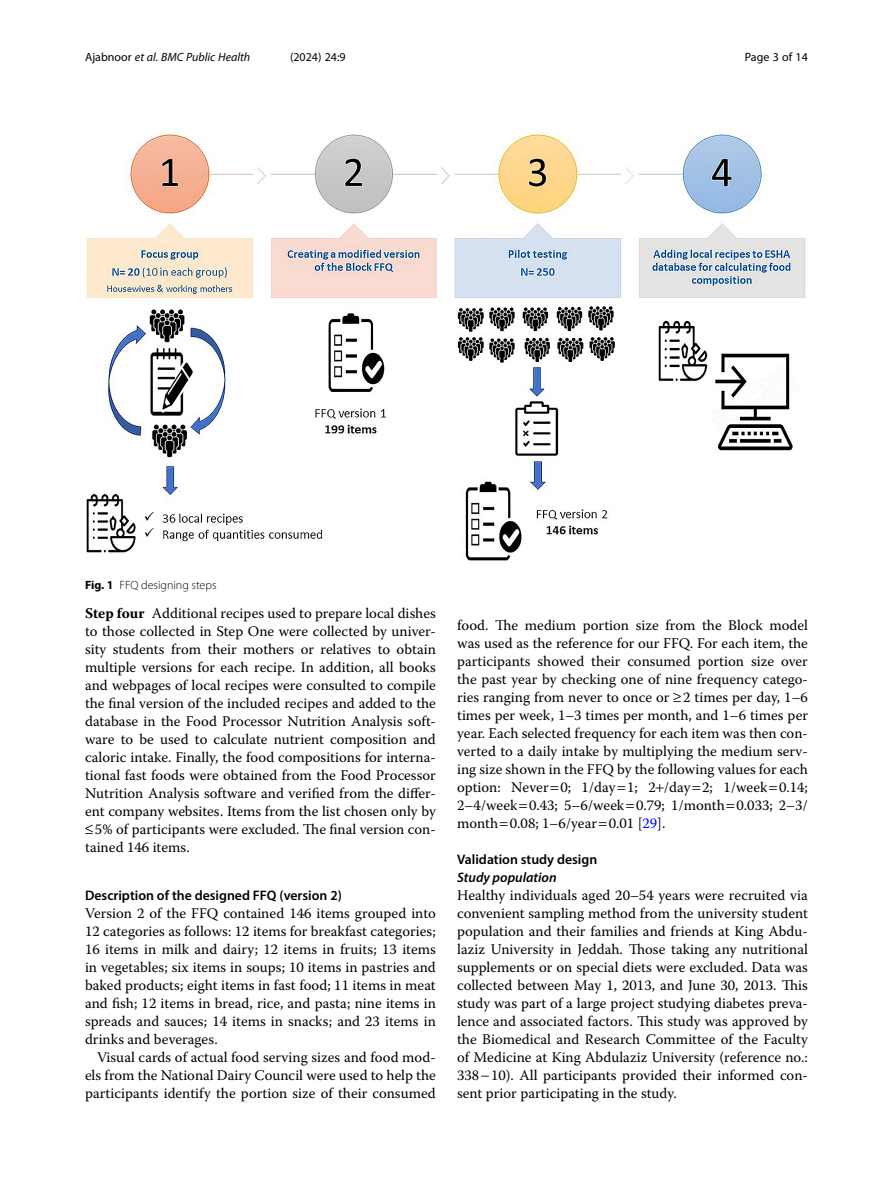
<style>
.page{position:relative;width:893px;height:1191px;background:#fff}
.page>*{position:absolute;margin:0;border:0;box-sizing:border-box;transform-origin:0 0}
.Body_Text{font:14.7px/18px "Warnock Pro";color:#000;text-align:justify}
.Body_Text_Indent{font:14.7px/18px "Warnock Pro";color:#000;text-align:justify}
.Formalpara_RuninHead{font:14.7px/18px "Warnock Pro";color:#000;text-align:justify}
.Head_2{font:600 13.8px "Myriad Pro";color:#000}
.Head_3_after_2{font:italic 600 13.8px "Myriad Pro";color:#000}
.t1{font:italic 12px "Myriad Pro";color:#000}
.Figure_Caption{font:300 12px "Myriad Pro";color:#000}
.t2{font:12px "Myriad Pro";color:#000}
.s1{font-style:normal}
.s2{font-weight:700}
.s3{color:#00f}
</style>
<div class="page">
<img style="left:86px;top:132px;width:720px;height:429px">
<p class="t1" style="left:85px;top:50px;width:167px"><span class="s1">Ajabnoor</span> et al. BMC Public Health</p>
<p class="t2" style="left:290px;top:50px;width:57px">(2024) 24:9</p>
<p class="t2" style="left:745px;top:50px;width:65px">Page 3 of 14</p>
<p class="Figure_Caption" style="left:85px;top:577px;width:133px"><span class="s2">Fig. 1</span> FFQ designing steps</p>
<p class="Formalpara_RuninHead" style="left:85px;top:603px;width:352px"><span class="s2">Step four</span> Additional recipes used to prepare local dishes to those collected in Step One were collected by univer&shy;sity students from their mothers or relatives to obtain multiple versions for each recipe. In addition, all books and webpages of local recipes were consulted to compile the final version of the included recipes and added to the database in the Food Processor Nutrition Analysis soft&shy;ware to be used to calculate nutrient composition and caloric intake. Finally, the food compositions for interna&shy;tional fast foods were obtained from the Food Processor Nutrition Analysis software and verified from the differ&shy;ent company websites. Items from the list chosen only by ≤5% of participants were excluded. The final version con&shy;tained 146 items.</p>
<p class="Head_2" style="left:85px;top:887px;width:258px">Description of the designed FFQ (version 2)</p>
<p class="Body_Text" style="left:85px;top:904px;width:352px">Version 2 of the FFQ contained 146 items grouped into 12 categories as follows: 12 items for breakfast categories; 16 items in milk and dairy; 12 items in fruits; 13 items in vegetables; six items in soups; 10 items in pastries and baked products; eight items in fast food; 11 items in meat and fish; 12 items in bread, rice, and pasta; nine items in spreads and sauces; 14 items in snacks; and 23 items in drinks and beverages.</p>
<p class="Body_Text_Indent" style="left:85px;top:1048px;width:352px;text-indent:12px">Visual cards of actual food serving sizes and food mod&shy;els from the National Dairy Council were used to help the participants identify the portion size of their consumed</p>
<p class="Body_Text_Indent" style="left:457px;top:616px;width:352px">food. The medium portion size from the Block model was used as the reference for our FFQ. For each item, the participants showed their consumed portion size over the past year by checking one of nine frequency catego&shy;ries ranging from never to once or ≥2 times per day, 1–6 times per week, 1–3 times per month, and 1–6 times per year. Each selected frequency for each item was then con&shy;verted to a daily intake by multiplying the medium serv&shy;ing size shown in the FFQ by the following values for each option: Never 0; 1/day 1; 2 /day 2; 1/week 0.14; 2–4/week 0.43; 5–6/week 0.79; 1/month 0.033; 2–3/ month 0.08; 1–6/year 0.01 [<span class="s3">29</span>].</p>
<p class="Head_2" style="left:457px;top:851px;width:142px">Validation study design</p>
<p class="Head_3_after_2" style="left:457px;top:869px;width:101px">Study population</p>
<p class="Body_Text" style="left:457px;top:886px;width:352px">Healthy individuals aged 20–54 years were recruited via convenient sampling method from the university student population and their families and friends at King Abdu&shy;laziz University in Jeddah. Those taking any nutritional supplements or on special diets were excluded. Data was collected between May 1, 2013, and June 30, 2013. This study was part of a large project studying diabetes preva&shy;lence and associated factors. This study was approved by the Biomedical and Research Committee of the Faculty of Medicine at King Abdulaziz University (reference no.:<br>338−10). All participants provided their informed con&shy;sent prior participating in the study.</p>
</div>
